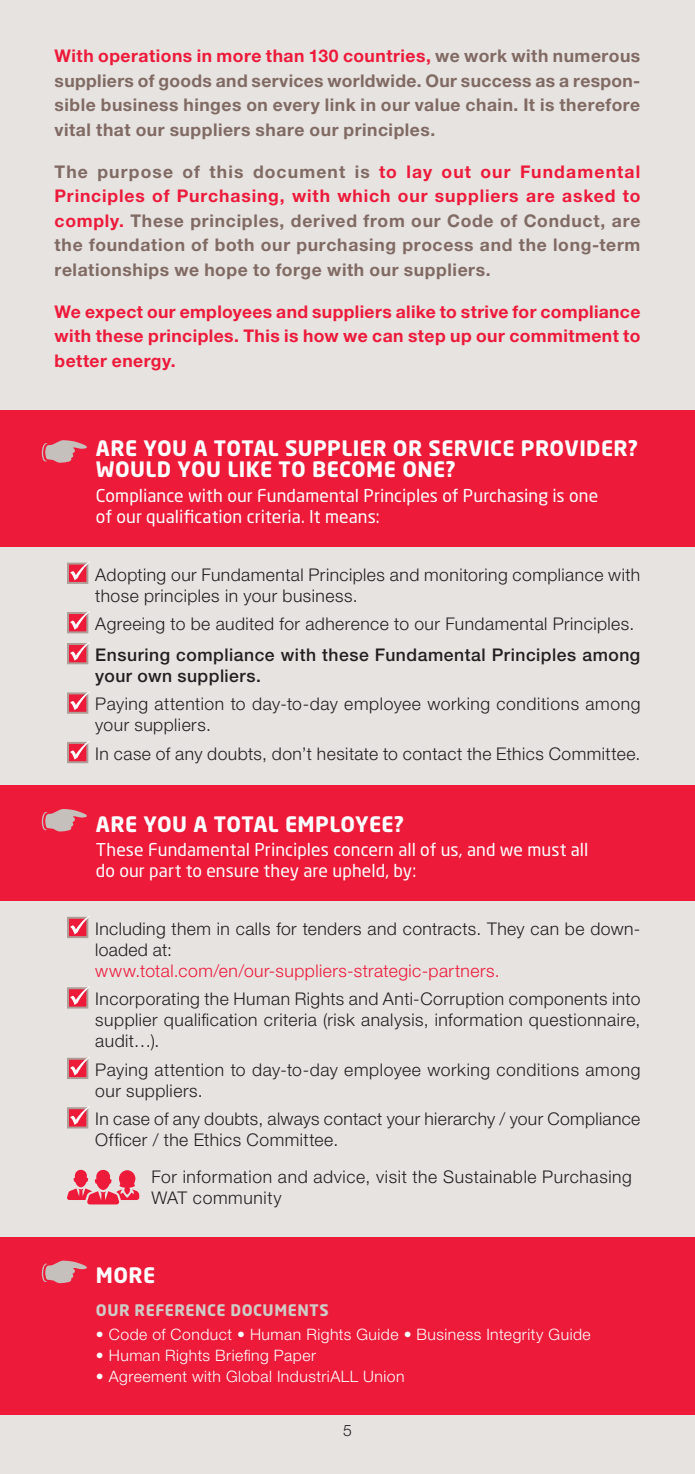
<style>
.page{position:relative;width:695px;height:1474px;background:#fff}
.page>*{position:absolute;margin:0;border:0;box-sizing:border-box;transform-origin:0 0}
.t1{font:700 21px/21px "Neo Sans Pro";letter-spacing:.02em;color:#fff}
.t2{font:300 17.5px/21px "Helvetica Neue LT Std";letter-spacing:.025em;color:#231f20}
.t3{font:700 17.5px/24.5px "Helvetica Neue LT Std";letter-spacing:.03em;color:#806a63;text-align:justify}
.t4{font:17.5px/21px "Neo Sans Pro";letter-spacing:.005em;color:#fff}
.t5{font:700 17.5px/24.5px "Helvetica Neue LT Std";letter-spacing:.025em;color:#ed1a3a;text-align:justify}
.t6{font:500 17.5px/21px "Helvetica Neue LT Std";letter-spacing:.03em;color:#231f20}
.t7{font:300 17.5px "Helvetica Neue LT Std";letter-spacing:.025em;color:#ed1a3a}
.t8{font:300 15.75px "Helvetica Neue LT Std";letter-spacing:.03em;color:#fff}
.t9{font:700 15.75px "Neo Sans Pro";letter-spacing:.03em;color:#cfcbc6}
.t10{font:300 15.75px "Helvetica Neue LT Std";color:#231f20}
.s1{color:#ed1a3a}
</style>
<div class="page">
<div style="left:0;top:0;width:694px;height:1473px;background:#e6e3e1"></div>
<div style="left:0;top:410px;width:694px;height:136px;background:#ed1a3a"></div>
<div style="left:0;top:785px;width:694px;height:116px;background:#ed1a3a"></div>
<div style="left:0;top:1237px;width:694px;height:177px;background:#ed1a3a"></div>
<div style="left:67px;top:562px;width:21px;height:22px;background:#ed1a3a;border:2px solid #af9e97"></div>
<svg style="left:70px;top:562px;width:20px;height:18px"></svg>
<div style="left:67px;top:612px;width:21px;height:21px;background:#ed1a3a;border:2px solid #af9e97"></div>
<svg style="left:70px;top:611px;width:20px;height:18px"></svg>
<div style="left:67px;top:643px;width:21px;height:21px;background:#ed1a3a;border:2px solid #af9e97"></div>
<svg style="left:70px;top:642px;width:20px;height:18px"></svg>
<svg style="left:67px;top:692px;width:21px;height:21px"></svg>
<svg style="left:70px;top:691px;width:20px;height:19px"></svg>
<div style="left:67px;top:742px;width:21px;height:21px;background:#ed1a3a;border:2px solid #af9e97"></div>
<svg style="left:70px;top:741px;width:20px;height:18px"></svg>
<div style="left:67px;top:916px;width:21px;height:22px;background:#ed1a3a;border:2px solid #af9e97"></div>
<svg style="left:70px;top:916px;width:20px;height:18px"></svg>
<svg style="left:67px;top:987px;width:21px;height:21px"></svg>
<svg style="left:70px;top:986px;width:20px;height:19px"></svg>
<div style="left:67px;top:1057px;width:21px;height:22px;background:#ed1a3a;border:2px solid #af9e97"></div>
<svg style="left:70px;top:1057px;width:20px;height:18px"></svg>
<div style="left:67px;top:1107px;width:21px;height:21px;background:#ed1a3a;border:2px solid #af9e97"></div>
<svg style="left:70px;top:1106px;width:20px;height:18px"></svg>
<svg style="left:42px;top:440px;width:45px;height:23px"></svg>
<svg style="left:42px;top:809px;width:45px;height:22px"></svg>
<svg style="left:67px;top:1169px;width:72px;height:35px"></svg>
<svg style="left:42px;top:1260px;width:45px;height:23px"></svg>
<p class="t3" style="left:55px;top:43px;width:587px"><span class="s1">With operations in more than 130 countries,</span> we work with numerous suppliers of goods and services worldwide. Our success as a respon&shy;sible business hinges on every link in our value chain. It is therefore vital that our suppliers share our principles.</p>
<p class="t3" style="left:55px;top:159px;width:587px">The purpose of this document is <span class="s1">to lay out our Fundamental Principles of Purchasing, with which our suppliers are asked to comply.</span> These principles, derived from our Code of Conduct, are the foundation of both our purchasing process and the long-term relationships we hope to forge with our suppliers.</p>
<p class="t5" style="left:55px;top:299px;width:587px">We expect our employees and suppliers alike to strive for compliance with these principles. This is how we can step up our commitment to better energy.</p>
<p class="t1" style="left:96px;top:437px;width:543px">ARE YOU A TOTAL SUPPLIER OR SERVICE PROVIDER?<br>WOULD YOU LIKE TO BECOME ONE?</p>
<p class="t4" style="left:96px;top:484px;width:503px">Compliance with our Fundamental Principles of Purchasing is one of our qualification criteria. It means:</p>
<p class="t2" style="left:95px;top:563px;width:546px">Adopting our Fundamental Principles and monitoring compliance with those principles in your business.</p>
<p class="t2" style="left:95px;top:613px;width:540px">Agreeing to be audited for adherence to our Fundamental Principles.</p>
<p class="t6" style="left:95px;top:644px;width:546px">Ensuring compliance with these Fundamental Principles among your own suppliers.</p>
<p class="t2" style="left:95px;top:693px;width:546px">Paying attention to day-to-day employee working conditions among your suppliers.</p>
<p class="t2" style="left:95px;top:742px;width:546px">In case of any doubts, don’t hesitate to contact the Ethics Committee.</p>
<p class="t1" style="left:96px;top:812px;width:310px">ARE YOU A TOTAL EMPLOYEE?</p>
<p class="t4" style="left:96px;top:838px;width:494px">These Fundamental Principles concern all of us, and we must all do our part to ensure they are upheld, by:</p>
<p class="t2" style="left:95px;top:917px;width:546px">Including them in calls for tenders and contracts. They can be down&shy;loaded at:</p>
<p class="t7" style="left:95px;top:959px;width:406px">www.total.com/en/our-suppliers-strategic-partners.</p>
<p class="t2" style="left:95px;top:988px;width:546px;text-align:justify">Incorporating the Human Rights and Anti-Corruption components into supplier qualification criteria (risk analysis, information questionnaire, audit…).</p>
<p class="t2" style="left:95px;top:1058px;width:546px">Paying attention to day-to-day employee working conditions among our suppliers.</p>
<p class="t2" style="left:95px;top:1108px;width:546px">In case of any doubts, always contact your hierarchy / your Compliance<br>Officer / the Ethics Committee.</p>
<p class="t2" style="left:151px;top:1165px;width:482px">For information and advice, visit the Sustainable Purchasing<br>WAT community</p>
<p class="t1" style="left:96px;top:1264px;width:61px">MORE</p>
<p class="t9" style="left:96px;top:1300px;width:234px">OUR REFERENCE DOCUMENTS</p>
<p class="t8" style="left:96px;top:1324px;width:496px">• Code of Conduct • Human Rights Guide • Business Integrity Guide</p>
<p class="t8" style="left:96px;top:1345px;width:221px">• Human Rights Briefing Paper</p>
<p class="t8" style="left:96px;top:1366px;width:310px">• Agreement with Global IndustriALL Union</p>
<p class="t10" style="left:343px;top:1420px;width:10px">5</p>
</div>
